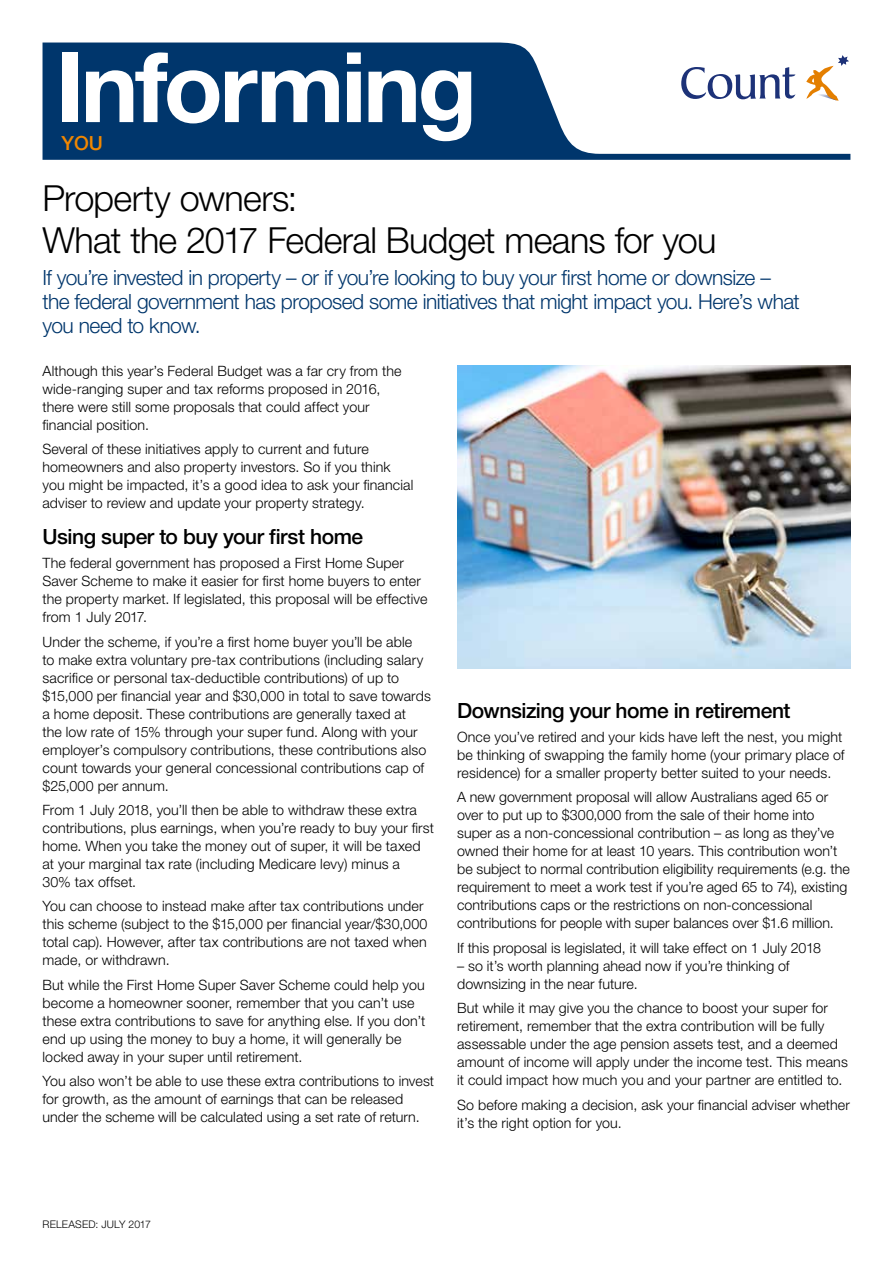
<style>
.page{position:relative;width:893px;height:1263px;background:#fff}
.page>*{position:absolute;margin:0;border:0;box-sizing:border-box;transform-origin:0 0}
.t1{font:700 97.5px "Helvetica Neue LT Std";letter-spacing:-.035em;color:#fff}
.t2{font:300 36px/42px "Helvetica Neue LT Std";letter-spacing:-.02em;color:#000}
.t3{font:300 21px/24px "Helvetica Neue LT Std";letter-spacing:-.025em;color:#00366c}
.t4{font:500 21px "Helvetica Neue LT Std";letter-spacing:-.02em;color:#000}
.t5{font:500 19.5px "Helvetica Neue LT Std";color:#f18700}
.t6{font:300 14.25px/18px "Helvetica Neue LT Std";letter-spacing:.005em;color:#000}
.t7{font:300 10.5px "Helvetica Neue LT Std";letter-spacing:.01em;color:#000}
</style>
<div class="page">
<svg style="left:43px;top:43px;width:807px;height:117px;fill:#00366c"></svg>
<div style="left:680px;top:47px;width:170px;height:55px;background:#fff"></div>
<svg style="left:681px;top:67px;width:114px;height:32px"></svg>
<svg style="left:806px;top:55px;width:43px;height:46px"></svg>
<img style="left:457px;top:366px;width:393px;height:303px">
<h1 class="t1" style="left:55px;top:27px;width:423px">Informing</h1>
<h3 class="t5" style="left:62px;top:131px;width:43px">YOU</h3>
<h2 class="t2" style="left:43px;top:176px;width:675px">Property owners:<br>What the 2017 Federal Budget means for you</h2>
<h3 class="t3" style="left:43px;top:265px;width:759px">If you’re invested in property – or if you’re looking to buy your first home or downsize – the federal government has proposed some initiatives that might impact you. Here’s what you need to know.</h3>
<p class="t6" style="left:43px;top:361px;width:360px">Although this year’s Federal Budget was a far cry from the wide-ranging super and tax reforms proposed in 2016, there were still some proposals that could affect your financial position.</p>
<p class="t6" style="left:43px;top:440px;width:372px">Several of these initiatives apply to current and future homeowners and also property investors. So if you think you might be impacted, it’s a good idea to ask your financial adviser to review and update your property strategy.</p>
<h3 class="t4" style="left:43px;top:524px;width:322px">Using super to buy your first home</h3>
<p class="t6" style="left:43px;top:554px;width:386px">The federal government has proposed a First Home Super Saver Scheme to make it easier for first home buyers to enter the property market. If legislated, this proposal will be effective from 1 July 2017.</p>
<p class="t6" style="left:43px;top:632px;width:390px">Under the scheme, if you’re a first home buyer you’ll be able<br>to make extra voluntary pre-tax contributions (including salary sacrifice or personal tax-deductible contributions) of up to $15,000 per financial year and $30,000 in total to save towards a home deposit. These contributions are generally taxed at<br>the low rate of 15% through your super fund. Along with your employer’s compulsory contributions, these contributions also count towards your general concessional contributions cap of $25,000 per annum.</p>
<p class="t6" style="left:43px;top:800px;width:393px">From 1 July 2018, you’ll then be able to withdraw these extra contributions, plus earnings, when you’re ready to buy your first home. When you take the money out of super, it will be taxed at your marginal tax rate (including Medicare levy) minus a<br>30% tax offset.</p>
<p class="t6" style="left:43px;top:897px;width:386px">You can choose to instead make after tax contributions under this scheme (subject to the $15,000 per financial year/$30,000 total cap). However, after tax contributions are not taxed when made, or withdrawn.</p>
<p class="t6" style="left:43px;top:975px;width:384px">But while the First Home Super Saver Scheme could help you become a homeowner sooner, remember that you can’t use these extra contributions to save for anything else. If you don’t end up using the money to buy a home, it will generally be locked away in your super until retirement.</p>
<p class="t6" style="left:43px;top:1072px;width:393px">You also won’t be able to use these extra contributions to invest for growth, as the amount of earnings that can be released under the scheme will be calculated using a set rate of return.</p>
<h3 class="t4" style="left:457px;top:698px;width:335px">Downsizing your home in retirement</h3>
<p class="t6" style="left:457px;top:728px;width:389px">Once you’ve retired and your kids have left the nest, you might be thinking of swapping the family home (your primary place of residence) for a smaller property better suited to your needs.</p>
<p class="t6" style="left:457px;top:788px;width:394px">A new government proposal will allow Australians aged 65 or over to put up to $300,000 from the sale of their home into super as a non-concessional contribution – as long as they’ve owned their home for at least 10 years. This contribution won’t be subject to normal contribution eligibility requirements (e.g. the requirement to meet a work test if you’re aged 65 to 74), existing contributions caps or the restrictions on non-concessional contributions for people with super balances over $1.6 million.</p>
<p class="t6" style="left:457px;top:938px;width:365px">If this proposal is legislated, it will take effect on 1 July 2018</p>
<p class="t6" style="left:457px;top:956px;width:334px">– so it’s worth planning ahead now if you’re thinking of downsizing in the near future.</p>
<p class="t6" style="left:457px;top:999px;width:392px">But while it may give you the chance to boost your super for retirement, remember that the extra contribution will be fully assessable under the age pension assets test, and a deemed amount of income will apply under the income test. This means it could impact how much you and your partner are entitled to.</p>
<p class="t6" style="left:457px;top:1095px;width:394px">So before making a decision, ask your financial adviser whether it’s the right option for you.</p>
<p class="t7" style="left:43px;top:1218px;width:110px">RELEASED: JULY 2017</p>
</div>
